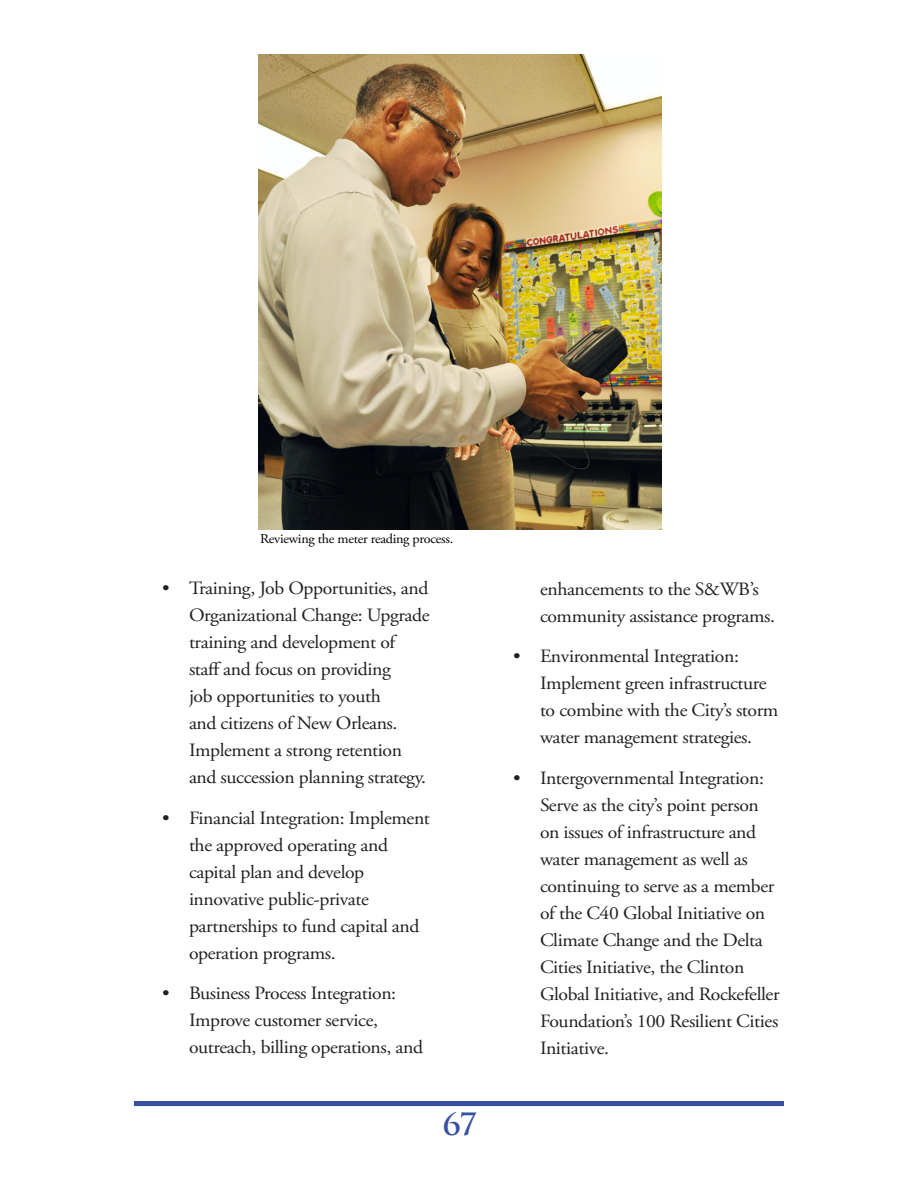
<style>
.page{position:relative;width:918px;height:1188px;background:#fff}
.page>*{position:absolute;margin:0;border:0;box-sizing:border-box;transform-origin:0 0}
.t1{font:700 30px "Trajan Pro";color:#394fa2}
.t2{font:18.75px/27px "Adobe Garamond Pro";letter-spacing:-.02em;color:#231f20;scale:1.05 1}
.Cutline{font:13.5px "Adobe Garamond Pro";letter-spacing:-.02em;color:#000;scale:1.05 1}
</style>
<div class="page">
<hr style="left:134px;top:1102px;width:649px;height:4px;background:#3750a2">
<img style="left:258px;top:54px;width:404px;height:475px">
<p class="Cutline" style="left:260px;top:531px;width:185px">Reviewing the meter reading process.</p>
<p class="t2" style="left:189px;top:575px;width:231px;text-indent:-27px">• Training, Job Opportunities, and<br>Organizational Change: Upgrade training and development of staff and focus on providing<br>job opportunities to youth<br>and citizens of New Orleans.<br>Implement a strong retention and succession planning strategy.</p>
<p class="t2" style="left:189px;top:805px;width:231px;text-indent:-27px">• Financial Integration: Implement the approved operating and capital plan and develop innovative public-private partnerships to fund capital and operation programs.</p>
<p class="t2" style="left:189px;top:980px;width:224px;text-indent:-27px">• Business Process Integration:<br>Improve customer service, outreach, billing operations, and</p>
<p class="t1" style="left:443px;top:1105px;width:36px">67</p>
<p class="t2" style="left:540px;top:576px;width:225px">enhancements to the S&amp;WB’s community assistance programs.</p>
<p class="t2" style="left:540px;top:643px;width:229px;text-indent:-27px">• Environmental Integration:<br>Implement green infrastructure to combine with the City’s storm water management strategies.</p>
<p class="t2" style="left:540px;top:765px;width:230px;text-indent:-27px">• Intergovernmental Integration:<br>Serve as the city’s point person on issues of infrastructure and water management as well as continuing to serve as a member of the C40 Global Initiative on<br>Climate Change and the Delta<br>Cities Initiative, the Clinton<br>Global Initiative, and Rockefeller<br>Foundation’s 100 Resilient Cities<br>Initiative.</p>
</div>
